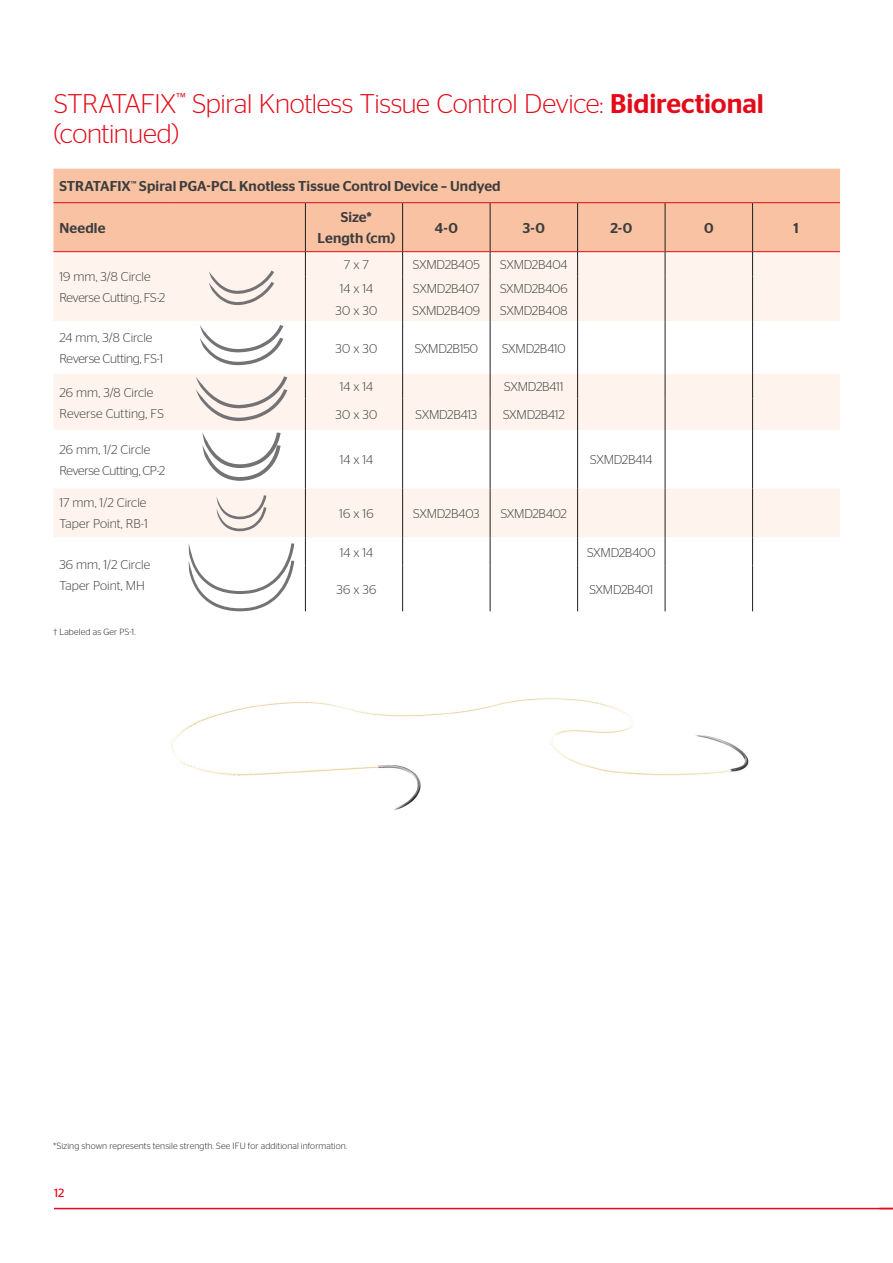
<style>
.page{position:relative;width:893px;height:1263px;background:#fff}
.page>*{position:absolute;margin:0;border:0;box-sizing:border-box;transform-origin:0 0}
.t1{font:27px/30px "Stag Sans Light 4";letter-spacing:-.015em;color:#e30a19}
.t2{font:14.25px/21px "Stag Sans Medium 3";letter-spacing:.005em;color:#3d3d3d;text-align:center}
.t3{font:12.75px/21px "Stag Sans Light 4";letter-spacing:-.015em;color:#3d3d3d}
.t4{font:12px "Stag Sans";color:#e30a19}
.t5{font:9px "Stag Sans Light 4";letter-spacing:.015em;color:#1d1e1f}
.s1{font-family:"Stag Sans Medium 3"}
</style>
<div class="page">
<hr style="left:54px;top:1208px;width:839px;height:1px;background:#e30a19">
<img style="left:171px;top:698px;width:578px;height:112px">
<div style="left:53px;top:169px;width:787px;height:82px;background:#f9c2a3"></div>
<svg style="left:53px;top:252px;width:787px;height:285px;fill:#fff4ed"></svg>
<hr style="left:53px;top:251px;width:118px;height:1px;background:#e30a19">
<hr style="left:171px;top:251px;width:134px;height:1px;background:#e30a19">
<hr style="left:306px;top:251px;width:96px;height:1px;background:#e30a19">
<hr style="left:403px;top:251px;width:87px;height:1px;background:#e30a19">
<hr style="left:490px;top:251px;width:87px;height:1px;background:#e30a19">
<hr style="left:578px;top:251px;width:87px;height:1px;background:#e30a19">
<hr style="left:665px;top:251px;width:87px;height:1px;background:#e30a19">
<hr style="left:753px;top:251px;width:87px;height:1px;background:#e30a19">
<svg style="left:402px;top:252px;width:1px;height:69px"></svg>
<hr style="left:402px;top:321px;width:1px;height:53px;background:#1d1e1f">
<svg style="left:402px;top:374px;width:1px;height:24px"></svg>
<hr style="left:402px;top:398px;width:1px;height:32px;background:#1d1e1f">
<hr style="left:402px;top:430px;width:1px;height:58px;background:#1d1e1f">
<hr style="left:402px;top:488px;width:1px;height:49px;background:#1d1e1f">
<svg style="left:402px;top:537px;width:1px;height:28px"></svg>
<hr style="left:402px;top:565px;width:1px;height:46px;background:#1d1e1f">
<svg style="left:490px;top:252px;width:1px;height:69px"></svg>
<hr style="left:490px;top:321px;width:1px;height:53px;background:#1d1e1f">
<svg style="left:490px;top:374px;width:1px;height:24px"></svg>
<hr style="left:490px;top:398px;width:1px;height:32px;background:#1d1e1f">
<hr style="left:490px;top:430px;width:1px;height:58px;background:#1d1e1f">
<hr style="left:490px;top:488px;width:1px;height:49px;background:#1d1e1f">
<svg style="left:490px;top:537px;width:1px;height:28px"></svg>
<hr style="left:490px;top:565px;width:1px;height:46px;background:#1d1e1f">
<svg style="left:577px;top:252px;width:1px;height:69px"></svg>
<svg style="left:665px;top:252px;width:1px;height:69px"></svg>
<svg style="left:752px;top:252px;width:1px;height:69px"></svg>
<hr style="left:577px;top:321px;width:1px;height:53px;background:#1d1e1f">
<hr style="left:665px;top:321px;width:1px;height:53px;background:#1d1e1f">
<hr style="left:752px;top:321px;width:1px;height:53px;background:#1d1e1f">
<svg style="left:577px;top:374px;width:1px;height:24px"></svg>
<svg style="left:665px;top:374px;width:1px;height:24px"></svg>
<svg style="left:752px;top:374px;width:1px;height:24px"></svg>
<hr style="left:577px;top:398px;width:1px;height:32px;background:#1d1e1f">
<hr style="left:665px;top:398px;width:1px;height:32px;background:#1d1e1f">
<hr style="left:752px;top:398px;width:1px;height:32px;background:#1d1e1f">
<hr style="left:577px;top:430px;width:1px;height:58px;background:#1d1e1f">
<hr style="left:665px;top:430px;width:1px;height:58px;background:#1d1e1f">
<hr style="left:752px;top:430px;width:1px;height:58px;background:#1d1e1f">
<hr style="left:577px;top:488px;width:1px;height:49px;background:#1d1e1f">
<hr style="left:665px;top:488px;width:1px;height:49px;background:#1d1e1f">
<hr style="left:752px;top:488px;width:1px;height:49px;background:#1d1e1f">
<svg style="left:577px;top:537px;width:1px;height:28px"></svg>
<svg style="left:665px;top:537px;width:1px;height:28px"></svg>
<svg style="left:752px;top:537px;width:1px;height:28px"></svg>
<hr style="left:577px;top:565px;width:1px;height:46px;background:#1d1e1f">
<hr style="left:665px;top:565px;width:1px;height:46px;background:#1d1e1f">
<hr style="left:752px;top:565px;width:1px;height:46px;background:#1d1e1f">
<hr style="left:402px;top:203px;width:1px;height:49px;background:#1d1e1f">
<hr style="left:490px;top:203px;width:1px;height:49px;background:#1d1e1f">
<hr style="left:577px;top:203px;width:1px;height:49px;background:#1d1e1f">
<hr style="left:665px;top:203px;width:1px;height:49px;background:#1d1e1f">
<hr style="left:752px;top:203px;width:1px;height:49px;background:#1d1e1f">
<hr style="left:305px;top:203px;width:1px;height:49px;background:#1d1e1f">
<svg style="left:305px;top:252px;width:1px;height:69px"></svg>
<hr style="left:305px;top:321px;width:1px;height:53px;background:#1d1e1f">
<svg style="left:305px;top:374px;width:1px;height:24px"></svg>
<hr style="left:305px;top:398px;width:1px;height:32px;background:#1d1e1f">
<hr style="left:305px;top:430px;width:1px;height:58px;background:#1d1e1f">
<hr style="left:305px;top:488px;width:1px;height:49px;background:#1d1e1f">
<svg style="left:305px;top:537px;width:1px;height:28px"></svg>
<hr style="left:305px;top:565px;width:1px;height:46px;background:#1d1e1f">
<hr style="left:53px;top:202px;width:118px;height:1px;background:#e30a19">
<hr style="left:171px;top:202px;width:134px;height:1px;background:#e30a19">
<hr style="left:305px;top:202px;width:98px;height:1px;background:#e30a19">
<hr style="left:403px;top:202px;width:87px;height:1px;background:#e30a19">
<hr style="left:490px;top:202px;width:88px;height:1px;background:#e30a19">
<hr style="left:578px;top:202px;width:87px;height:1px;background:#e30a19">
<hr style="left:665px;top:202px;width:88px;height:1px;background:#e30a19">
<hr style="left:753px;top:202px;width:87px;height:1px;background:#e30a19">
<svg style="left:209px;top:271px;width:65px;height:34px;background:#e3d9d4"></svg>
<svg style="left:200px;top:325px;width:83px;height:40px"></svg>
<svg style="left:196px;top:376px;width:91px;height:45px;background:#e6ddd8"></svg>
<svg style="left:202px;top:432px;width:79px;height:49px"></svg>
<svg style="left:217px;top:495px;width:49px;height:37px;background:#e5dcd7"></svg>
<svg style="left:189px;top:543px;width:105px;height:68px"></svg>
<h1 class="t1" style="left:54px;top:88px;width:711px">STRATAFIX<sup>™</sup> Spiral Knotless Tissue Control Device: <span class="s1">Bidirectional </span>(continued)</h1>
<p class="t2" style="left:59px;top:176px;width:443px">STRATAFIX<sup>™</sup> Spiral PGA-PCL Knotless Tissue Control Device – Undyed</p>
<p class="t2" style="left:59px;top:217px;width:48px">Needle</p>
<p class="t2" style="left:317px;top:207px;width:79px">Size*<br>Length (cm)</p>
<p class="t2" style="left:435px;top:217px;width:25px">4-0</p>
<p class="t2" style="left:523px;top:217px;width:24px">3-0</p>
<p class="t2" style="left:610px;top:217px;width:23px">2-0</p>
<p class="t2" style="left:704px;top:217px;width:11px">0</p>
<p class="t2" style="left:794px;top:217px;width:7px">1</p>
<p class="t3" style="left:59px;top:266px;width:107px">19 mm, 3/8 Circle<br>Reverse Cutting, FS-2</p>
<p class="t3" style="left:344px;top:254px;width:26px">7 x 7</p>
<p class="t3" style="left:413px;top:254px;width:68px">SXMD2B405</p>
<p class="t3" style="left:500px;top:254px;width:69px">SXMD2B404</p>
<p class="t3" style="left:340px;top:278px;width:35px">14 x 14</p>
<p class="t3" style="left:413px;top:278px;width:68px">SXMD2B407</p>
<p class="t3" style="left:500px;top:278px;width:69px">SXMD2B406</p>
<p class="t3" style="left:336px;top:300px;width:43px">30 x 30</p>
<p class="t3" style="left:413px;top:300px;width:69px">SXMD2B409</p>
<p class="t3" style="left:500px;top:300px;width:69px">SXMD2B408</p>
<p class="t3" style="left:59px;top:327px;width:105px">24 mm, 3/8 Circle<br>Reverse Cutting, FS-1</p>
<p class="t3" style="left:336px;top:337px;width:43px">30 x 30</p>
<p class="t3" style="left:415px;top:337px;width:65px">SXMD2B150</p>
<p class="t3" style="left:502px;top:337px;width:65px">SXMD2B410</p>
<p class="t3" style="left:59px;top:381px;width:106px">26 mm, 3/8 Circle<br>Reverse Cutting, FS</p>
<p class="t3" style="left:340px;top:376px;width:35px">14 x 14</p>
<p class="t3" style="left:504px;top:376px;width:61px">SXMD2B411</p>
<p class="t3" style="left:336px;top:404px;width:43px">30 x 30</p>
<p class="t3" style="left:416px;top:404px;width:63px">SXMD2B413</p>
<p class="t3" style="left:503px;top:404px;width:63px">SXMD2B412</p>
<p class="t3" style="left:59px;top:439px;width:107px">26 mm, 1/2 Circle<br>Reverse Cutting, CP-2</p>
<p class="t3" style="left:340px;top:449px;width:35px">14 x 14</p>
<p class="t3" style="left:590px;top:449px;width:64px">SXMD2B414</p>
<p class="t3" style="left:59px;top:492px;width:90px">17 mm, 1/2 Circle<br>Taper Point, RB-1</p>
<p class="t3" style="left:339px;top:503px;width:36px">16 x 16</p>
<p class="t3" style="left:413px;top:503px;width:68px">SXMD2B403</p>
<p class="t3" style="left:501px;top:503px;width:68px">SXMD2B402</p>
<p class="t3" style="left:59px;top:554px;width:92px">36 mm, 1/2 Circle<br>Taper Point, MH</p>
<p class="t3" style="left:340px;top:541px;width:35px">14 x 14</p>
<p class="t3" style="left:587px;top:541px;width:70px">SXMD2B400</p>
<p class="t3" style="left:337px;top:578px;width:41px">36 x 36</p>
<p class="t3" style="left:589px;top:578px;width:65px">SXMD2B401</p>
<p class="t5" style="left:53px;top:626px;width:84px">† Labeled as Ger PS-1.</p>
<p class="t5" style="left:53px;top:1141px;width:296px">*Sizing shown represents tensile strength. See IFU for additional information.</p>
<p class="t4" style="left:54px;top:1186px;width:12px">12</p>
</div>
